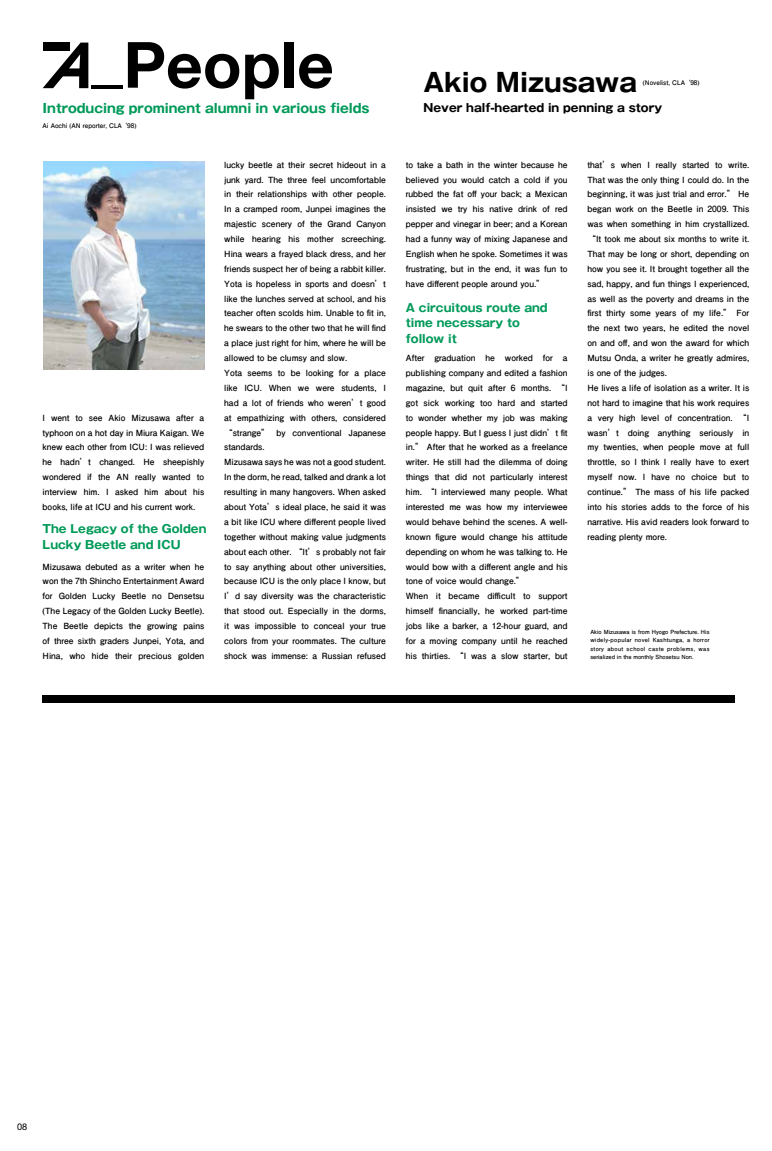
<style>
.page{position:relative;width:772px;height:1151px;background:#fff}
.page>*{position:absolute;margin:0;border:0;box-sizing:border-box;transform-origin:0 0}
.t1{font:700 63.8px "Helvetica Neue LT Std";color:#000}
.t2{font:700 25.5px "Gothic MB101 Pro";color:#000}
.t3{font:700 12.8px "Gothic MB101 Pro";color:#009a59}
.t4{font:700 11.3px/15.6px "Gothic MB101 Pro";color:#009a59}
.t5{font:700 11.3px "Gothic MB101 Pro";color:#000}
.t6{font:9.2px "Helvetica Neue LT Std";color:#000}
.t7{font:700 8.5px/14.9px "Futo Go B101 Pro";color:#000;text-align:justify}
.t8{font:700 6.4px "Futo Go B101 Pro";color:#000}
.t9{font:700 5.7px/8.5px "Futo Go B101 Pro";color:#000;text-align:justify}
</style>
<div class="page">
<svg style="left:43px;top:43px;width:45px;height:45px"></svg>
<div style="left:43px;top:43px;width:26px;height:8px;background:#000"></div>
<div style="left:43px;top:695px;width:691px;height:8px;background:#000"></div>
<img style="left:43px;top:161px;width:161px;height:208px">
<h1 class="t1" style="left:91px;top:25px;width:244px">_People</h1>
<h3 class="t3" style="left:43px;top:98px;width:328px">Introducing prominent alumni in various fields</h3>
<p class="t8" style="left:43px;top:120px;width:95px">Ai Aochi (AN reporter, CLA ‘98)</p>
<p class="t7" style="left:43px;top:409px;width:163px">I went to see Akio Mizusawa after a typhoon on a hot day in Miura Kaigan. We knew each other from ICU: I was relieved he hadn’t changed. He sheepishly wondered if the AN really wanted to interview him. I asked him about his books, life at ICU and his current work.</p>
<h3 class="t4" style="left:43px;top:519px;width:165px">The Legacy of the Golden<br>Lucky Beetle and ICU</h3>
<p class="t7" style="left:43px;top:558px;width:163px">Mizusawa debuted as a writer when he won the 7th Shincho Entertainment Award for Golden Lucky Beetle no Densetsu (The Legacy of the Golden Lucky Beetle).<br>The Beetle depicts the growing pains of three sixth graders Junpei, Yota, and Hina, who hide their precious golden</p>
<p class="t7" style="left:224px;top:156px;width:163px;text-align:left">lucky beetle at their secret hideout in a junk yard. The three feel uncomfortable in their relationships with other people.<br>In a cramped room, Junpei imagines the majestic scenery of the Grand Canyon while hearing his mother screeching.<br>Hina wears a frayed black dress, and her friends suspect her of being a rabbit killer.<br>Yota is hopeless in sports and doesn’t like the lunches served at school, and his teacher often scolds him. Unable to fit in, he swears to the other two that he will find a place just right for him, where he will be allowed to be clumsy and slow.<br>Yota seems to be looking for a place like ICU. When we were students, I had a lot of friends who weren’t good at empathizing with others, considered “strange” by conventional Japanese standards.<br>Mizusawa says he was not a good student.<br>In the dorm, he read, talked and drank a lot resulting in many hangovers. When asked about Yota’s ideal place, he said it was a bit like ICU where different people lived together without making value judgments about each other. “It’s probably not fair to say anything about other universities, because ICU is the only place I know, but I’d say diversity was the characteristic that stood out. Especially in the dorms, it was impossible to conceal your true colors from your roommates. The culture shock was immense: a Russian refused</p>
<h2 class="t2" style="left:423px;top:61px;width:215px">Akio Mizusawa</h2>
<p class="t8" style="left:642px;top:78px;width:58px">(Novelist, CLA ‘98)</p>
<h3 class="t5" style="left:423px;top:98px;width:240px">Never half-hearted in penning a story</h3>
<p class="t7" style="left:405px;top:156px;width:163px">to take a bath in the winter because he believed you would catch a cold if you rubbed the fat off your back; a Mexican insisted we try his native drink of red pepper and vinegar in beer; and a Korean had a funny way of mixing Japanese and English when he spoke. Sometimes it was frustrating, but in the end, it was fun to have different people around you.”</p>
<h3 class="t4" style="left:405px;top:298px;width:143px">A circuitous route and time necessary to follow it</h3>
<p class="t7" style="left:405px;top:349px;width:163px;text-align:left">After graduation he worked for a publishing company and edited a fashion magazine, but quit after 6 months. “I got sick working too hard and started to wonder whether my job was making people happy. But I guess I just didn’t fit in.” After that he worked as a freelance writer. He still had the dilemma of doing things that did not particularly interest him. “I interviewed many people. What interested me was how my interviewee would behave behind the scenes. A well&shy;known figure would change his attitude depending on whom he was talking to. He would bow with a different angle and his tone of voice would change.”<br>When it became difficult to support himself financially, he worked part-time jobs like a barker, a 12-hour guard, and for a moving company until he reached his thirties. “I was a slow starter, but</p>
<p class="t7" style="left:587px;top:156px;width:163px;text-align:left">that’s when I really started to write.<br>That was the only thing I could do. In the beginning, it was just trial and error.” He began work on the Beetle in 2009. This was when something in him crystallized. “It took me about six months to write it.<br>That may be long or short, depending on how you see it. It brought together all the sad, happy, and fun things I experienced, as well as the poverty and dreams in the first thirty some years of my life.” For the next two years, he edited the novel on and off, and won the award for which Mutsu Onda, a writer he greatly admires, is one of the judges.<br>He lives a life of isolation as a writer. It is not hard to imagine that his work requires a very high level of concentration. “I wasn’t doing anything seriously in my twenties, when people move at full throttle, so I think I really have to exert myself now. I have no choice but to continue.” The mass of his life packed into his stories adds to the force of his narrative. His avid readers look forward to reading plenty more.</p>
<p class="t9" style="left:590px;top:626px;width:121px">Akio Mizusawa is from Hyogo Prefecture. His widely-popular novel Kashtunga, a horror story about school caste problems, was serialized in the monthly Shosetsu Non.</p>
<p class="t6" style="left:17px;top:1121px;width:12px">08</p>
</div>
